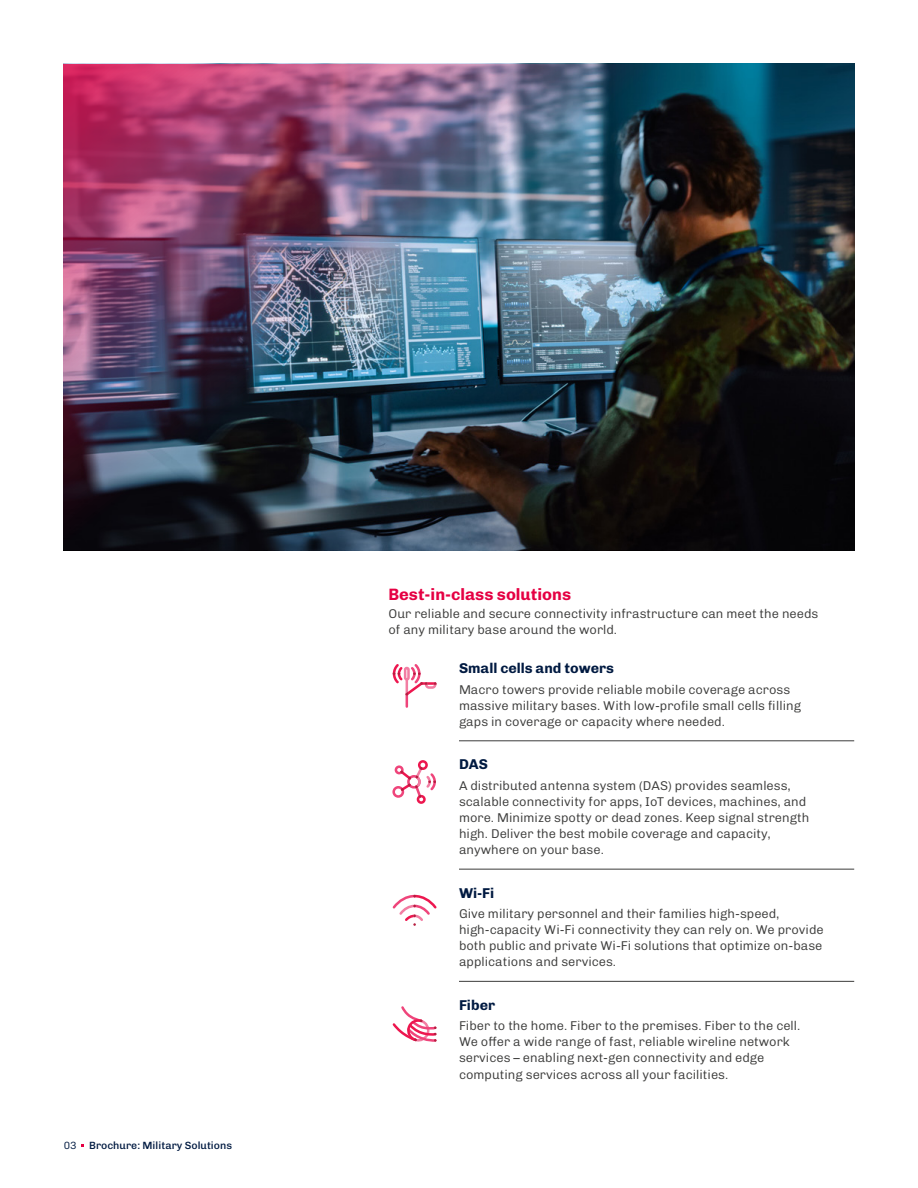
<style>
.page{position:relative;width:918px;height:1188px;background:#fff}
.page>*{position:absolute;margin:0;border:0;box-sizing:border-box;transform-origin:0 0}
.t1{font:700 16.5px "Chivo";color:#e50043}
.t2{font:700 14.25px "Chivo";color:#001a41}
.t3{font:300 12.75px/16.2px "Chivo";color:#3c3c3b}
.t4{font:500 10.5px "Chivo";color:#001a41}
.s1{font-weight:300}
</style>
<div class="page">
<div style="left:392px;top:786px;width:12px;height:12px;border:3px solid #ef457b;border-radius:50%"></div>
<div style="left:417px;top:795px;width:9px;height:9px;border:3px solid #ed174f;border-radius:50%"></div>
<div style="left:395px;top:765px;width:9px;height:9px;border:3px solid #ef457b;border-radius:50%"></div>
<div style="left:418px;top:760px;width:10px;height:10px;border:3px solid #ed174f;border-radius:50%"></div>
<svg style="left:398px;top:765px;width:38px;height:35px"></svg>
<svg style="left:392px;top:894px;width:45px;height:32px"></svg>
<svg style="left:392px;top:1006px;width:45px;height:36px"></svg>
<svg style="left:392px;top:664px;width:45px;height:43px"></svg>
<hr style="left:459px;top:741px;width:395px;height:1px;background:#3c3c3b">
<hr style="left:459px;top:869px;width:395px;height:1px;background:#3c3c3b">
<hr style="left:459px;top:981px;width:395px;height:1px;background:#3c3c3b">
<img style="left:833px;top:64px;width:21px;height:486px">
<img style="left:64px;top:64px;width:769px;height:486px">
<p class="t4" style="left:64px;top:1137px;width:170px"><span class="s1">03</span> Brochure: Military Solutions</p>
<p class="t1" style="left:388px;top:582px;width:184px">Best-in-class solutions</p>
<p class="t3" style="left:388px;top:605px;width:431px">Our reliable and secure connectivity infrastructure can meet the needs of any military base around the world.</p>
<p class="t2" style="left:459px;top:657px;width:157px">Small cells and towers</p>
<p class="t3" style="left:459px;top:680px;width:344px">Macro towers provide reliable mobile coverage across massive military bases. With low-profile small cells filling gaps in coverage or capacity where needed.</p>
<p class="t2" style="left:459px;top:753px;width:30px">DAS</p>
<p class="t3" style="left:459px;top:777px;width:352px">A distributed antenna system (DAS) provides seamless, scalable connectivity for apps, IoT devices, machines, and more. Minimize spotty or dead zones. Keep signal strength high. Deliver the best mobile coverage and capacity, anywhere on your base.</p>
<p class="t2" style="left:459px;top:882px;width:37px">Wi-Fi</p>
<p class="t3" style="left:459px;top:905px;width:366px">Give military personnel and their families high-speed, high‑capacity Wi-Fi connectivity they can rely on. We provide both public and private Wi-Fi solutions that optimize on-base applications and services.</p>
<p class="t2" style="left:459px;top:994px;width:38px">Fiber</p>
<p class="t3" style="left:459px;top:1017px;width:343px">Fiber to the home. Fiber to the premises. Fiber to the cell.<br>We offer a wide range of fast, reliable wireline network services – enabling next-gen connectivity and edge computing services across all your facilities.</p>
</div>
